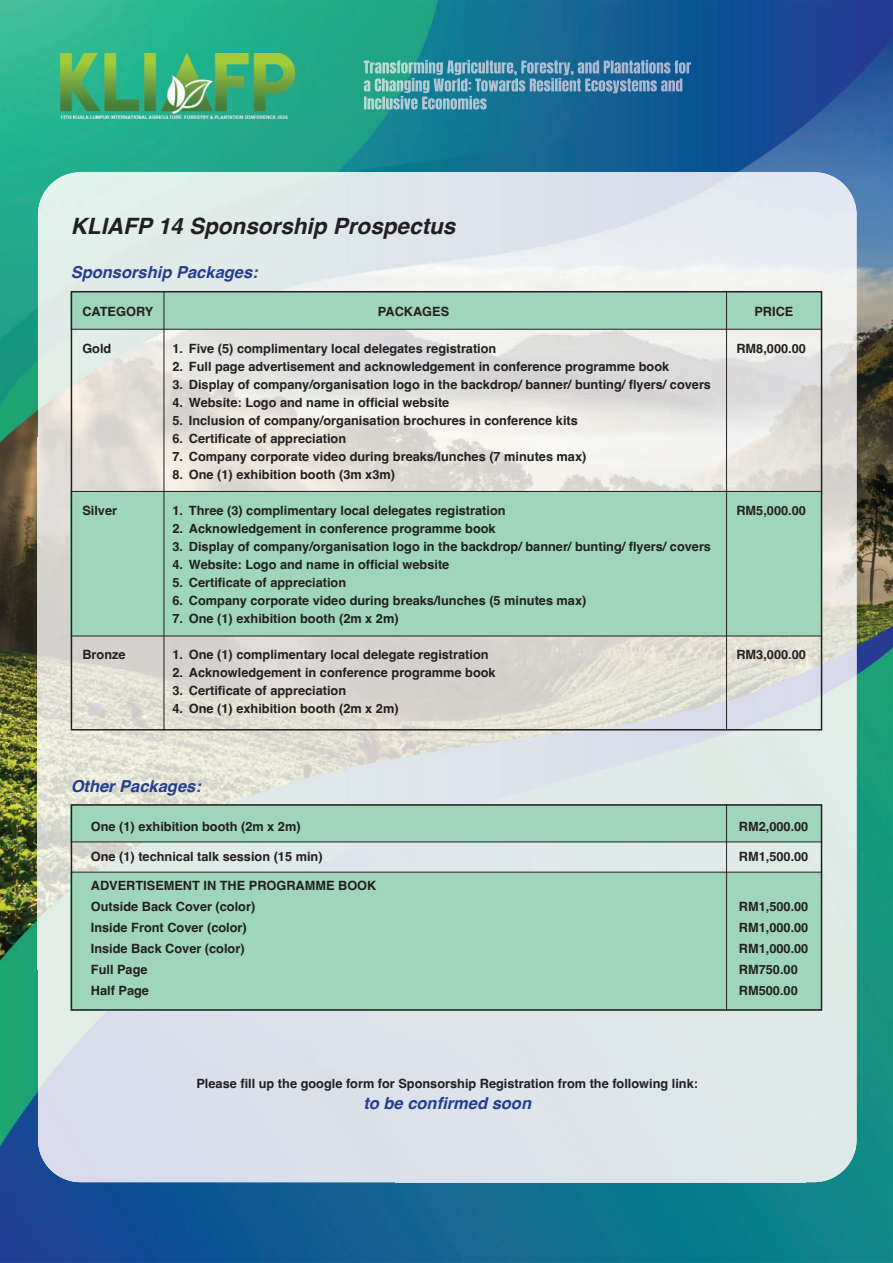
<style>
.page{position:relative;width:893px;height:1263px;background:#fff}
.page>*{position:absolute;margin:0;border:0;box-sizing:border-box;transform-origin:0 0}
.t1{font:italic 700 22.5px "Helvetica";color:#231f20}
.t2{font:italic 700 16.5px "Helvetica";color:#253f8e}
.t3{font:700 12.75px/21px "Helvetica";color:#231f20}
</style>
<div class="page">
<img style="left:0;top:0;width:893px;height:1263px">
<img style="left:38px;top:172px;width:818px;height:1010px">
<div style="left:71px;top:291px;width:751px;height:38px;background:#9fd5bb"></div>
<div style="left:71px;top:804px;width:751px;height:37px;background:#9fd5bb"></div>
<div style="left:71px;top:872px;width:751px;height:139px;background:#9fd5bb"></div>
<div style="left:71px;top:492px;width:751px;height:144px;background:#9fd5bb"></div>
<div style="left:71px;top:291px;width:751px;height:439px;border:2px solid #231f20"></div>
<div style="left:71px;top:804px;width:751px;height:207px;border:2px solid #231f20"></div>
<hr style="left:71px;top:329px;width:751px;height:1px;background:#231f20">
<hr style="left:71px;top:841px;width:751px;height:1px;background:#231f20">
<hr style="left:71px;top:872px;width:751px;height:1px;background:#231f20">
<hr style="left:164px;top:291px;width:1px;height:439px;background:#231f20">
<hr style="left:726px;top:291px;width:1px;height:439px;background:#231f20">
<hr style="left:726px;top:804px;width:1px;height:207px;background:#231f20">
<hr style="left:71px;top:491px;width:751px;height:1px;background:#231f20">
<hr style="left:71px;top:636px;width:751px;height:1px;background:#231f20">
<img style="left:61px;top:53px;width:233px;height:66px">
<img style="left:364px;top:60px;width:327px;height:15px">
<img style="left:364px;top:78px;width:319px;height:15px">
<img style="left:364px;top:96px;width:123px;height:14px">
<h1 class="t1" style="left:71px;top:213px;width:386px">KLIAFP 14 Sponsorship Prospectus</h1>
<p class="t2" style="left:71px;top:262px;width:189px">Sponsorship Packages:</p>
<p class="t3" style="left:82px;top:303px;width:72px">CATEGORY</p>
<p class="t3" style="left:378px;top:303px;width:73px">PACKAGES</p>
<p class="t3" style="left:754px;top:303px;width:40px">PRICE</p>
<p class="t3" style="left:82px;top:339px;width:31px">Gold</p>
<p class="t3" style="left:172px;top:339px;width:326px">1. Five (5) complimentary local delegates registration</p>
<p class="t3" style="left:736px;top:339px;width:71px">RM8,000.00</p>
<p class="t3" style="left:172px;top:357px;width:498px">2. Full page advertisement and acknowledgement in conference programme book</p>
<p class="t3" style="left:172px;top:375px;width:540px">3. Display of company/organisation logo in the backdrop/ banner/ bunting/ flyers/ covers</p>
<p class="t3" style="left:172px;top:393px;width:278px">4. Website: Logo and name in official website</p>
<p class="t3" style="left:172px;top:411px;width:407px">5. Inclusion of company/organisation brochures in conference kits</p>
<p class="t3" style="left:172px;top:429px;width:175px">6. Certificate of appreciation</p>
<p class="t3" style="left:172px;top:447px;width:415px">7. Company corporate video during breaks/lunches (7 minutes max)</p>
<p class="t3" style="left:172px;top:465px;width:224px">8. One (1) exhibition booth (3m x3m)</p>
<p class="t3" style="left:82px;top:501px;width:36px">Silver</p>
<p class="t3" style="left:172px;top:501px;width:335px">1. Three (3) complimentary local delegates registration</p>
<p class="t3" style="left:736px;top:501px;width:71px">RM5,000.00</p>
<p class="t3" style="left:172px;top:519px;width:325px">2. Acknowledgement in conference programme book</p>
<p class="t3" style="left:172px;top:537px;width:540px">3. Display of company/organisation logo in the backdrop/ banner/ bunting/ flyers/ covers</p>
<p class="t3" style="left:172px;top:555px;width:278px">4. Website: Logo and name in official website</p>
<p class="t3" style="left:172px;top:573px;width:175px">5. Certificate of appreciation</p>
<p class="t3" style="left:172px;top:591px;width:415px">6. Company corporate video during breaks/lunches (5 minutes max)</p>
<p class="t3" style="left:172px;top:609px;width:228px">7. One (1) exhibition booth (2m x 2m)</p>
<p class="t3" style="left:82px;top:645px;width:45px">Bronze</p>
<p class="t3" style="left:172px;top:645px;width:318px">1. One (1) complimentary local delegate registration</p>
<p class="t3" style="left:736px;top:645px;width:71px">RM3,000.00</p>
<p class="t3" style="left:172px;top:663px;width:325px">2. Acknowledgement in conference programme book</p>
<p class="t3" style="left:172px;top:681px;width:175px">3. Certificate of appreciation</p>
<p class="t3" style="left:172px;top:699px;width:228px">4. One (1) exhibition booth (2m x 2m)</p>
<p class="t2" style="left:71px;top:776px;width:132px">Other Packages:</p>
<p class="t3" style="left:91px;top:817px;width:211px">One (1) exhibition booth (2m x 2m)</p>
<p class="t3" style="left:739px;top:817px;width:71px">RM2,000.00</p>
<p class="t3" style="left:91px;top:847px;width:233px">One (1) technical talk session (15 min)</p>
<p class="t3" style="left:739px;top:847px;width:71px">RM1,500.00</p>
<p class="t3" style="left:91px;top:876px;width:287px">ADVERTISEMENT IN THE PROGRAMME BOOK<br>Outside Back Cover (color)</p>
<p class="t3" style="left:739px;top:897px;width:71px">RM1,500.00</p>
<p class="t3" style="left:91px;top:918px;width:157px">Inside Front Cover (color)</p>
<p class="t3" style="left:739px;top:918px;width:71px">RM1,000.00</p>
<p class="t3" style="left:91px;top:939px;width:155px">Inside Back Cover (color)</p>
<p class="t3" style="left:739px;top:939px;width:71px">RM1,000.00</p>
<p class="t3" style="left:91px;top:960px;width:58px">Full Page</p>
<p class="t3" style="left:739px;top:960px;width:60px">RM750.00</p>
<p class="t3" style="left:91px;top:981px;width:60px">Half Page</p>
<p class="t3" style="left:739px;top:981px;width:60px">RM500.00</p>
<p class="t3" style="left:196px;top:1074px;width:503px">Please fill up the google form for Sponsorship Registration from the following link:</p>
<p class="t2" style="left:363px;top:1093px;width:169px">to be confirmed soon</p>
</div>
